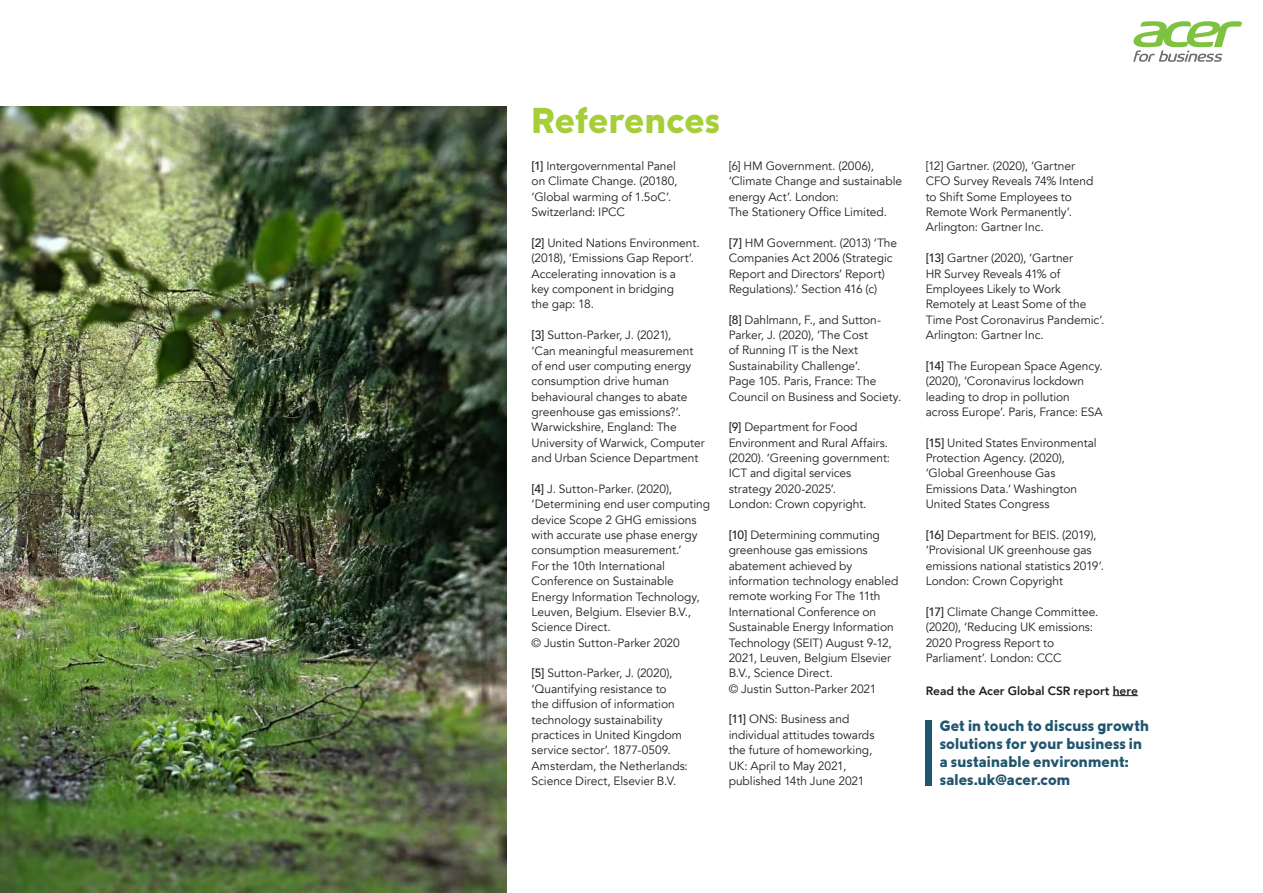
<style>
.page{position:relative;width:1263px;height:893px;background:#fff}
.page>*{position:absolute;margin:0;border:0;box-sizing:border-box;transform-origin:0 0}
.t1{font:700 36px "Ger TT";letter-spacing:.005em;color:#a6ce39}
.t2{font:700 15px/18px "Ger TT";letter-spacing:.01em;color:#20556e}
.t3{font:12px/15.3px "Avenir";letter-spacing:-.005em;color:#231f20}
.t4{font:800 12px "Avenir";color:#231f20}
.s1{font-weight:500}
</style>
<div class="page">
<img style="left:0;top:106px;width:507px;height:787px">
<div style="left:926px;top:720px;width:6px;height:65px;background:#20556e"></div>
<svg style="left:1133px;top:21px;width:109px;height:41px"></svg>
<svg style="left:1113px;top:695px;width:25px;height:1px"></svg>
<h1 class="t1" style="left:531px;top:97px;width:190px">References</h1>
<p class="t3" style="left:531px;top:158px;width:148px"><span class="s1">[1]</span> Intergovernmental Panel on Climate Change. (20180, ‘Global warming of 1.5oC’.<br>Switzerland: IPCC</p>
<p class="t3" style="left:531px;top:235px;width:170px"><span class="s1">[2]</span> United Nations Environment. (2018), ‘Emissions Gap Report’.<br>Accelerating innovation is a<br>key component in bridging<br>the gap: 18.</p>
<p class="t3" style="left:531px;top:328px;width:175px"><span class="s1">[3]</span> Sutton-Parker, J. (2021),<br>‘Can meaningful measurement of end user computing energy consumption drive human behavioural changes to abate greenhouse gas emissions?’.<br>Warwickshire, England: The<br>University of Warwick, Computer and Urban Science Department</p>
<p class="t3" style="left:531px;top:481px;width:180px"><span class="s1">[4]</span> J. Sutton-Parker. (2020), ‘Determining end user computing device Scope 2 GHG emissions with accurate use phase energy consumption measurement.’<br>For the 10th International<br>Conference on Sustainable<br>Energy Information Technology,<br>Leuven, Belgium. Elsevier B.V.,<br>Science Direct.<br>© Justin Sutton-Parker 2020</p>
<p class="t3" style="left:531px;top:666px;width:158px"><span class="s1">[5]</span> Sutton-Parker, J. (2020), ‘Quantifying resistance to<br>the diffusion of information technology sustainability practices in United Kingdom service sector’. 1877-0509.<br>Amsterdam, the Netherlands:<br>Science Direct, Elsevier B.V.</p>
<p class="t3" style="left:729px;top:158px;width:175px">[6] HM Government. (2006), ‘Climate Change and sustainable energy Act’. London:<br>The Stationery Office Limited.</p>
<p class="t3" style="left:729px;top:235px;width:170px"><span class="s1">[7]</span> HM Government. (2013) ‘The<br>Companies Act 2006 (Strategic<br>Report and Directors’ Report)<br>Regulations).’ Section 416 (c)</p>
<p class="t3" style="left:729px;top:312px;width:174px"><span class="s1">[8]</span> Dahlmann, F., and Sutton-<br>Parker, J. (2020), ‘The Cost<br>of Running IT is the Next<br>Sustainability Challenge’.<br>Page 105. Paris, France: The<br>Council on Business and Society.</p>
<p class="t3" style="left:729px;top:420px;width:163px"><span class="s1">[9]</span> Department for Food<br>Environment and Rural Affairs. (2020). ‘Greening government:<br>ICT and digital services strategy 2020-2025’.<br>London: Crown copyright.</p>
<p class="t3" style="left:729px;top:527px;width:171px"><span class="s1">[10]</span> Determining commuting greenhouse gas emissions abatement achieved by information technology enabled remote working For The 11th<br>International Conference on<br>Sustainable Energy Information<br>Technology (SEIT) August 9-12,<br>2021, Leuven, Belgium Elsevier<br>B.V., Science Direct.<br>© Justin Sutton-Parker 2021</p>
<p class="t3" style="left:729px;top:712px;width:147px"><span class="s1">[11]</span> ONS: Business and individual attitudes towards the future of homeworking,<br>UK: April to May 2021, published 14th June 2021</p>
<p class="t3" style="left:926px;top:158px;width:169px">[12] Gartner. (2020), ‘Gartner<br>CFO Survey Reveals 74% Intend to Shift Some Employees to<br>Remote Work Permanently’.<br>Arlington: Gartner Inc.</p>
<p class="t3" style="left:926px;top:251px;width:180px"><span class="s1">[13]</span> Gartner (2020), ‘Gartner<br>HR Survey Reveals 41% of<br>Employees Likely to Work<br>Remotely at Least Some of the<br>Time Post Coronavirus Pandemic’.<br>Arlington: Gartner Inc.</p>
<p class="t3" style="left:926px;top:358px;width:179px"><span class="s1">[14]</span> The European Space Agency. (2020), ‘Coronavirus lockdown leading to drop in pollution across Europe’. Paris, France: ESA</p>
<p class="t3" style="left:926px;top:435px;width:172px"><span class="s1">[15]</span> United States Environmental<br>Protection Agency. (2020), ‘Global Greenhouse Gas<br>Emissions Data.’ Washington<br>United States Congress</p>
<p class="t3" style="left:926px;top:527px;width:180px"><span class="s1">[16]</span> Department for BEIS. (2019), ‘Provisional UK greenhouse gas emissions national statistics 2019’.<br>London: Crown Copyright</p>
<p class="t3" style="left:926px;top:604px;width:174px"><span class="s1">[17]</span> Climate Change Committee. (2020), ‘Reducing UK emissions:<br>2020 Progress Report to<br>Parliament’. London: CCC</p>
<p class="t4" style="left:926px;top:681px;width:214px">Read the Acer Global CSR report here</p>
<p class="t2" style="left:940px;top:716px;width:211px">Get in touch to discuss growth solutions for your business in a sustainable environment: sales.uk@acer.com</p>
</div>
